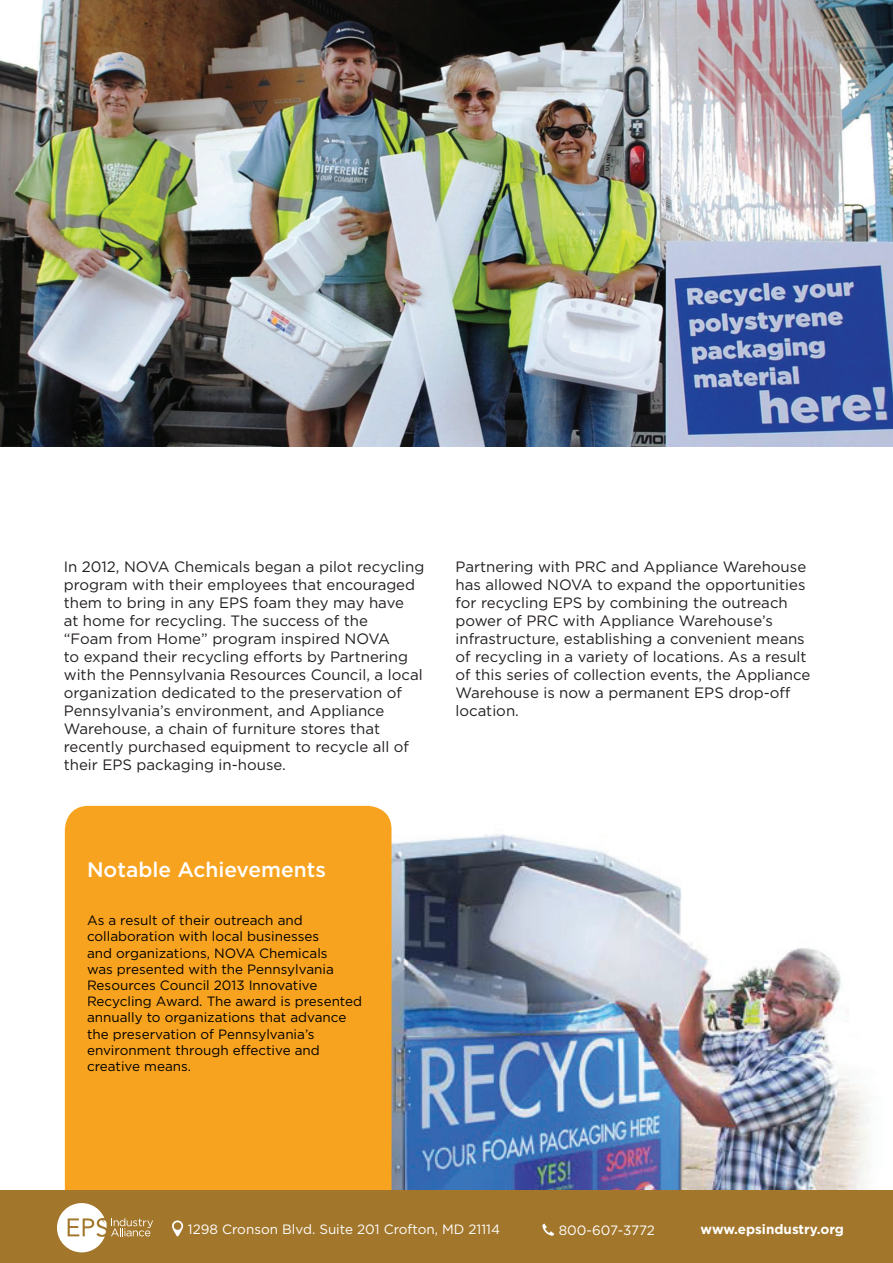
<style>
.page{position:relative;width:893px;height:1263px;background:#fff}
.page>*{position:absolute;margin:0;border:0;box-sizing:border-box;transform-origin:0 0}
.t1{font:500 21px "Gotham";color:#fff}
.t2{font:15px/18px "Gotham";color:#231f20}
.t3{font:13.5px/16.2px "Gotham";color:#000}
.t4{font:13.5px "Gotham";color:#fff}
.t5{font:700 13.5px "Gotham";color:#fff}
</style>
<div class="page">
<img style="left:392px;top:834px;width:501px;height:357px">
<div style="left:65px;top:806px;width:327px;height:385px;background:#f8a31f"></div>
<img style="left:0;top:0;width:893px;height:446px">
<div style="left:0;top:1191px;width:893px;height:72px;background:#a2762b"></div>
<svg style="left:57px;top:1203px;width:96px;height:49px"></svg>
<svg style="left:542px;top:1224px;width:12px;height:12px"></svg>
<svg style="left:172px;top:1220px;width:11px;height:16px"></svg>
<p class="t2" style="left:64px;top:558px;width:362px">In 2012, NOVA Chemicals began a pilot recycling program with their employees that encouraged them to bring in any EPS foam they may have<br>at home for recycling. The success of the<br>“Foam from Home” program inspired NOVA<br>to expand their recycling efforts by Partnering with the Pennsylvania Resources Council, a local organization dedicated to the preservation of Pennsylvania’s environment, and Appliance Warehouse, a chain of furniture stores that recently purchased equipment to recycle all of their EPS packaging in-house.</p>
<p class="t2" style="left:455px;top:558px;width:356px">Partnering with PRC and Appliance Warehouse has allowed NOVA to expand the opportunities for recycling EPS by combining the outreach power of PRC with Appliance Warehouse’s infrastructure, establishing a convenient means of recycling in a variety of locations. As a result of this series of collection events, the Appliance Warehouse is now a permanent EPS drop-off location.</p>
<p class="t1" style="left:87px;top:855px;width:240px">Notable Achievements</p>
<p class="t3" style="left:87px;top:912px;width:277px">As a result of their outreach and collaboration with local businesses<br>and organizations, NOVA Chemicals<br>was presented with the Pennsylvania Resources Council 2013 Innovative Recycling Award. The award is presented annually to organizations that advance the preservation of Pennsylvania’s environment through effective and creative means.</p>
<p class="t4" style="left:188px;top:1221px;width:314px">1298 Cronson Blvd. Suite 201 Crofton, MD 21114</p>
<p class="t4" style="left:559px;top:1221px;width:98px">800-607-3772</p>
<p class="t5" style="left:701px;top:1221px;width:145px">www.epsindustry.org</p>
</div>
